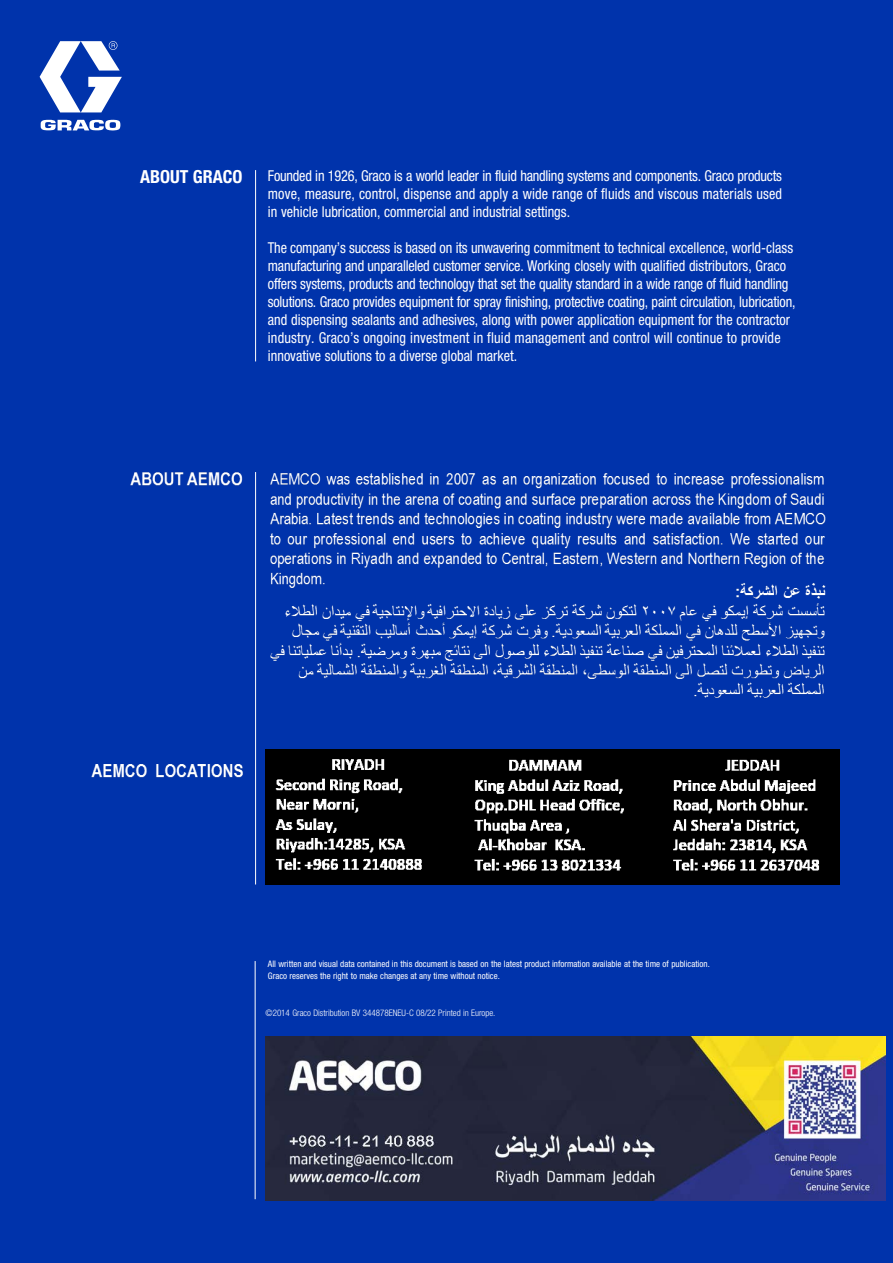
<style>
.page{position:relative;width:893px;height:1263px;background:#0033ab}
.page>*{position:absolute;margin:0;border:0;box-sizing:border-box;transform-origin:0 0}
.t1{font:700 condensed 18px "Helvetica Neue LT Std";color:#fff}
.t2{font:condensed 15px/18px "Helvetica Neue LT Std";color:#fff;text-align:justify;scale:.95 1}
.t3{font:condensed 9px/12px "Helvetica Neue LT Std";color:#fff}
.t4{font:300 condensed 9px "Helvetica Neue LTCE";color:#fff}
.s1{font-family:"Helvetica Neue LT Std"}
</style>
<div class="page">
<svg style="left:40px;top:41px;width:82px;height:89px"></svg>
<hr style="left:255px;top:170px;width:1px;height:191px;background:#fff">
<hr style="left:255px;top:961px;width:1px;height:238px;background:#fff">
<hr style="left:255px;top:472px;width:1px;height:412px;background:#fff">
<img style="left:130px;top:472px;width:113px;height:14px">
<img style="left:255px;top:472px;width:571px;height:238px">
<img style="left:91px;top:754px;width:166px;height:46px">
<img style="left:266px;top:749px;width:573px;height:136px">
<img style="left:265px;top:1036px;width:620px;height:165px">
<p class="t1" style="left:140px;top:166px;width:104px">ABOUT GRACO</p>
<p class="t2" style="left:268px;top:166px;width:543px">Founded in 1926, Graco is a world leader in fluid handling systems and components. Graco products move, measure, control, dispense and apply a wide range of fluids and viscous materials used in vehicle lubrication, commercial and industrial settings.</p>
<p class="t2" style="left:268px;top:238px;width:557px;text-align:left">The company’s success is based on its unwavering commitment to technical excellence, world-class manufacturing and unparalleled customer service. Working closely with qualified distributors, Graco offers systems, products and technology that set the quality standard in a wide range of fluid handling solutions. Graco provides equipment for spray finishing, protective coating, paint circulation, lubrication, and dispensing sealants and adhesives, along with power application equipment for the contractor industry. Graco’s ongoing investment in fluid management and control will continue to provide innovative solutions to a diverse global market.</p>
<p class="t3" style="left:268px;top:958px;width:443px">All written and visual data contained in this document is based on the latest product information available at the time of publication.<br>Graco reserves the right to make changes at any time without notice.</p>
<p class="t4" style="left:265px;top:1007px;width:231px">©2014 Graco Distribution BV <span class="s1">344878</span>ENEU-C 08/22 Printed in Europe.</p>
</div>
